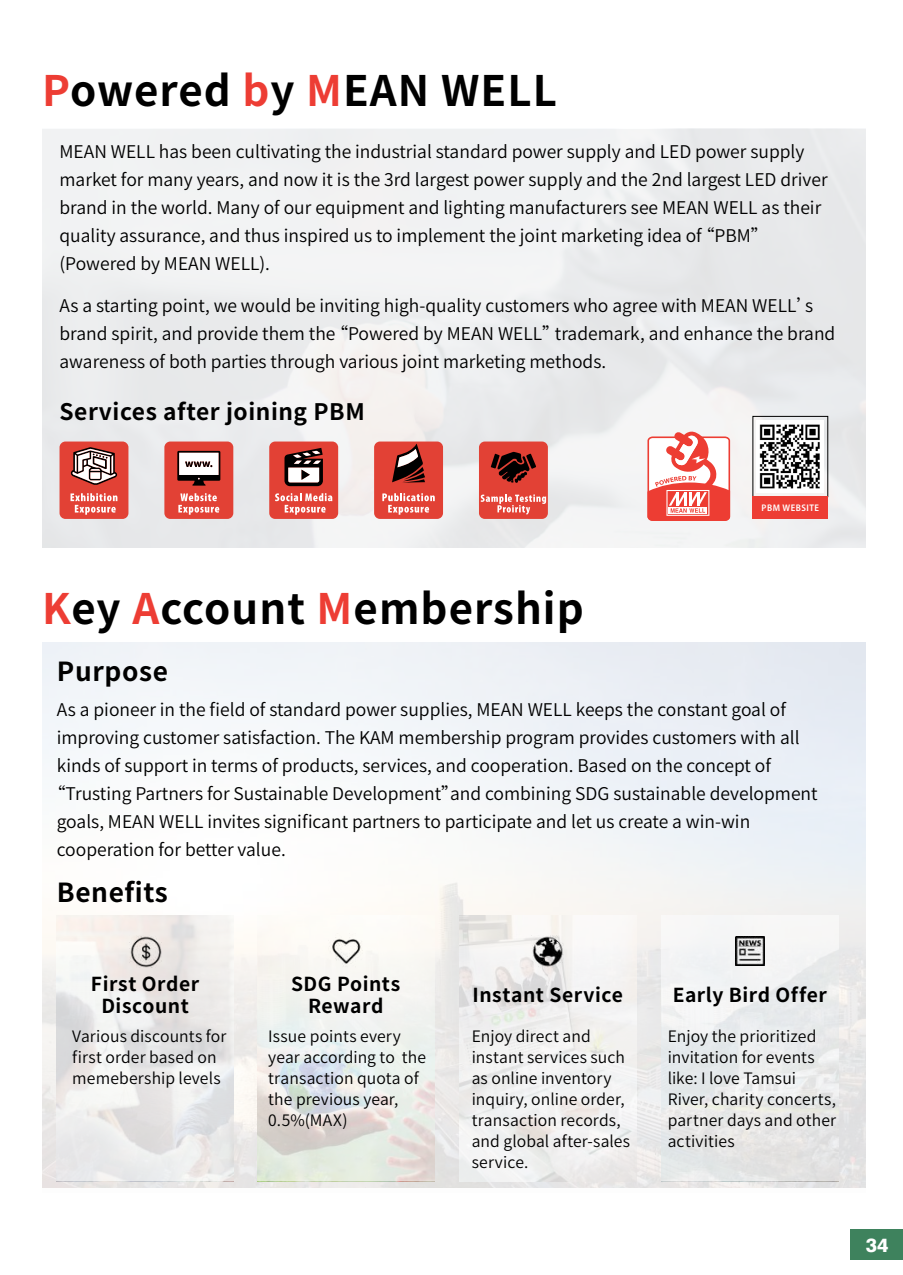
<style>
.page{position:relative;width:903px;height:1275px;background:#fff}
.page>*{position:absolute;margin:0;border:0;box-sizing:border-box;transform-origin:0 0}
.t1{font:700 42px "Noto Sans CJ Ksc";letter-spacing:.025em;color:#000}
.t2{font:700 26.25px "Noto Sans CJ Ksc";letter-spacing:.025em;color:#000}
.t3{font:700 22.75px "Noto Sans CJ Ksc";letter-spacing:.025em;color:#000}
.t4{font:700 19.25px/21.5px "Noto Sans CJ Ksc";letter-spacing:.025em;color:#000;text-align:center}
.t5{font:800 19.25px "Swiss 721 BT";color:#fff}
.t6{font:600 17.5px/28px "Noto Sans CJ Ksc";color:#000}
.t7{font:600 15.75px/21px "Noto Sans CJ Ksc";letter-spacing:.005em;color:#000}
.t8{font:600 semi-condensed 9.62px "Myriad Pro";letter-spacing:.05em;color:#fff}
.s1{color:#ed3d34}
</style>
<div class="page">
<svg style="left:56px;top:915px;width:178px;height:266px;fill:#ebe9e9"></svg>
<svg style="left:257px;top:915px;width:177px;height:266px"></svg>
<svg style="left:459px;top:915px;width:177px;height:267px;fill:#f1f1f1"></svg>
<div style="left:661px;top:915px;width:177px;height:266px;background:linear-gradient(to right,#eceeef,#e9eaea)"></div>
<div style="left:851px;top:1229px;width:52px;height:31px;background:#3e825d"></div>
<img style="left:328px;top:933px;width:35px;height:36px">
<img style="left:532px;top:935px;width:32px;height:32px">
<img style="left:129px;top:935px;width:32px;height:32px">
<img style="left:735px;top:937px;width:29px;height:28px">
<div style="left:42px;top:129px;width:823px;height:419px;background:#edeeef"></div>
<svg style="left:647px;top:431px;width:83px;height:90px"></svg>
<img style="left:757px;top:421px;width:67px;height:71px">
<div style="left:753px;top:497px;width:75px;height:22px;background:#ed3d34"></div>
<div style="left:60px;top:441px;width:68px;height:78px;background:#e24135;border-radius:6px"></div>
<svg style="left:71px;top:447px;width:46px;height:38px"></svg>
<svg style="left:71px;top:493px;width:46px;height:22px"></svg>
<div style="left:164px;top:441px;width:69px;height:78px;background:#e24135;border-radius:6px"></div>
<svg style="left:177px;top:451px;width:43px;height:35px;background:#a58d8b"></svg>
<svg style="left:178px;top:493px;width:41px;height:22px"></svg>
<div style="left:269px;top:441px;width:69px;height:78px;background:#e24135;border-radius:6px"></div>
<svg style="left:284px;top:448px;width:39px;height:38px"></svg>
<svg style="left:275px;top:493px;width:57px;height:22px"></svg>
<div style="left:479px;top:441px;width:69px;height:78px;background:#e24135;border-radius:6px"></div>
<svg style="left:491px;top:452px;width:45px;height:31px"></svg>
<svg style="left:481px;top:494px;width:65px;height:21px"></svg>
<div style="left:374px;top:441px;width:69px;height:78px;background:#e24135;border-radius:6px"></div>
<svg style="left:392px;top:444px;width:33px;height:39px"></svg>
<svg style="left:382px;top:493px;width:53px;height:22px"></svg>
<h1 class="t1" style="left:42px;top:67px;width:516px"><span class="s1">P</span>owered <span class="s1">b</span>y <span class="s1">M</span>EAN WELL</h1>
<p class="t6" style="left:60px;top:138px;width:769px">MEAN WELL has been cultivating the industrial standard power supply and LED power supply market for many years, and now it is the 3rd largest power supply and the 2nd largest LED driver brand in the world. Many of our equipment and lighting manufacturers see MEAN WELL as their quality assurance, and thus inspired us to implement the joint marketing idea of “PBM” (Powered by MEAN WELL).</p>
<p class="t6" style="left:60px;top:292px;width:777px">As a starting point, we would be inviting high-quality customers who agree with MEAN WELL’s brand spirit, and provide them the “Powered by MEAN WELL”trademark, and enhance the brand awareness of both parties through various joint marketing methods.</p>
<h3 class="t3" style="left:60px;top:399px;width:307px">Services after joining PBM</h3>
<p class="t8" style="left:761px;top:503px;width:59px">PBM WEBSITE</p>
<h1 class="t1" style="left:42px;top:585px;width:543px"><span class="s1">K</span>ey <span class="s1">A</span>ccount <span class="s1">M</span>embership</h1>
<h2 class="t2" style="left:57px;top:656px;width:113px">Purpose</h2>
<p class="t6" style="left:57px;top:696px;width:731px">As a pioneer in the field of standard power supplies, MEAN WELL keeps the constant goal of</p>
<p class="t6" style="left:57px;top:724px;width:744px">improving customer satisfaction. The KAM membership program provides customers with all</p>
<p class="t6" style="left:57px;top:752px;width:716px">kinds of support in terms of products, services, and cooperation. Based on the concept of</p>
<p class="t6" style="left:48px;top:780px;width:771px">“Trusting Partners for Sustainable Development”and combining SDG sustainable development</p>
<p class="t6" style="left:57px;top:808px;width:695px">goals, MEAN WELL invites significant partners to participate and let us create a win-win</p>
<p class="t6" style="left:57px;top:836px;width:230px">cooperation for better value.</p>
<h2 class="t2" style="left:57px;top:878px;width:113px">Benefits</h2>
<p class="t4" style="left:91px;top:974px;width:110px">First Order<br>Discount</p>
<p class="t4" style="left:291px;top:974px;width:111px">SDG Points<br>Reward</p>
<p class="t4" style="left:473px;top:984px;width:152px">Instant Service</p>
<p class="t4" style="left:673px;top:984px;width:156px">Early Bird Offer</p>
<p class="t7" style="left:72px;top:1026px;width:156px">Various discounts for first order based on memebership levels</p>
<p class="t7" style="left:268px;top:1026px;width:159px">Issue points every year according to the transaction quota of the previous year,<br>0.5%(MAX)</p>
<p class="t7" style="left:472px;top:1026px;width:160px">Enjoy direct and instant services such as online inventory inquiry, online order, transaction records, and global after-sales service.</p>
<p class="t7" style="left:668px;top:1026px;width:170px">Enjoy the prioritized invitation for events like: I love Tamsui<br>River, charity concerts, partner days and other activities</p>
<p class="t5" style="left:866px;top:1233px;width:24px">34</p>
</div>
